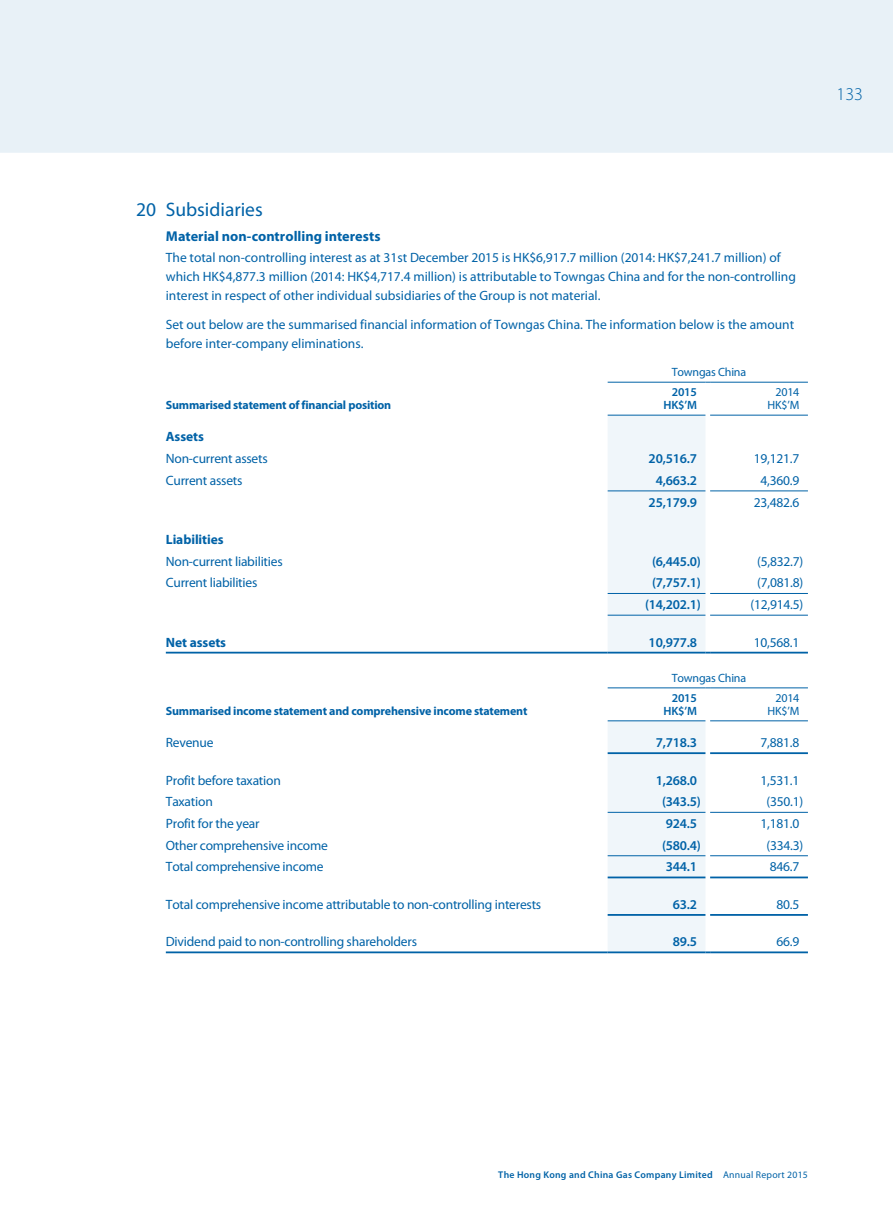
<style>
.page{position:relative;width:893px;height:1212px;background:#fff}
.page>*{position:absolute;margin:0;border:0;box-sizing:border-box;transform-origin:0 0}
.Acc-subhead-1-E{font:19.5px "Myriad Pro";color:#0062a7}
.t1{font:300 18px "Myriad Pro";color:#0062a7}
.Acc-subhead-2-E{font:700 14.25px "Myriad Pro";color:#0062a7}
.Acc-Body-E-indent-7{font:13.5px/18.8px "Myriad Pro";color:#0062a7}
._05_Acc-table-A{font:13.5px "Myriad Pro";letter-spacing:-.015em;color:#0062a7}
._05_Acc-table-DATA-A{font:13.5px "Myriad Pro";letter-spacing:-.015em;color:#0062a7}
._05_Acc-table-DATA-A-2{font:600 13.5px "Myriad Pro";letter-spacing:-.015em;color:#0062a7}
._05_Acc-table-A-2{font:700 13.5px "Myriad Pro";letter-spacing:-.005em;color:#0062a7}
._08_Table-year{font:700 12px "Myriad Pro";letter-spacing:-.015em;color:#0062a7}
._08_Table-year-2{font:12px "Myriad Pro";letter-spacing:-.015em;color:#0062a7}
._08_Table-year-3{font:600 12px "Myriad Pro";letter-spacing:-.015em;color:#0062a7}
.t2{font:600 9.75px "Myriad Pro";letter-spacing:.025em;color:#0062a7}
.s1{font-weight:400}
</style>
<div class="page">
<div style="left:0;top:0;width:893px;height:153px;background:#e8f1f7"></div>
<hr style="left:710px;top:415px;width:98px;height:1px;background:#0062a7">
<hr style="left:608px;top:382px;width:97px;height:1px;background:#0062a7">
<hr style="left:710px;top:382px;width:98px;height:1px;background:#0062a7">
<hr style="left:710px;top:491px;width:98px;height:1px;background:#0062a7">
<hr style="left:710px;top:593px;width:98px;height:1px;background:#0062a7">
<hr style="left:710px;top:615px;width:98px;height:1px;background:#0062a7">
<hr style="left:166px;top:652px;width:442px;height:1px;background:#0062a7">
<div style="left:608px;top:415px;width:102px;height:238px;background:#f0f6fa"></div>
<hr style="left:710px;top:652px;width:98px;height:1px;background:#0062a7">
<hr style="left:608px;top:720px;width:97px;height:1px;background:#0062a7">
<hr style="left:710px;top:720px;width:98px;height:1px;background:#0062a7">
<hr style="left:710px;top:752px;width:98px;height:2px;background:#0062a7">
<hr style="left:710px;top:812px;width:98px;height:1px;background:#0062a7">
<hr style="left:710px;top:855px;width:98px;height:1px;background:#0062a7">
<hr style="left:710px;top:876px;width:98px;height:2px;background:#0062a7">
<hr style="left:710px;top:914px;width:98px;height:2px;background:#0062a7">
<hr style="left:166px;top:951px;width:442px;height:2px;background:#0062a7">
<svg style="left:608px;top:721px;width:102px;height:232px"></svg>
<hr style="left:710px;top:951px;width:98px;height:2px;background:#0062a7">
<hr style="left:608px;top:687px;width:97px;height:1px;background:#0062a7">
<hr style="left:710px;top:687px;width:98px;height:1px;background:#0062a7">
<h2 class="t1" style="left:837px;top:83px;width:28px">133</h2>
<p class="Acc-subhead-1-E" style="left:136px;top:198px;width:128px">20 Subsidiaries</p>
<p class="Acc-subhead-2-E" style="left:166px;top:227px;width:216px">Material non-controlling interests</p>
<p class="Acc-Body-E-indent-7" style="left:166px;top:248px;width:632px">The total non-controlling interest as at 31st December 2015 is HK$6,917.7 million (2014: HK$7,241.7 million) of which HK$4,877.3 million (2014: HK$4,717.4 million) is attributable to Towngas China and for the non-controlling interest in respect of other individual subsidiaries of the Group is not material.</p>
<p class="Acc-Body-E-indent-7" style="left:166px;top:315px;width:630px">Set out below are the summarised financial information of Towngas China. The information below is the amount before inter-company eliminations.</p>
<p class="_08_Table-year-2" style="left:672px;top:365px;width:76px">Towngas China</p>
<p class="_08_Table-year" style="left:166px;top:397px;width:227px">Summarised statement of financial position</p>
<p class="_08_Table-year-3" style="left:672px;top:384px;width:27px">2015</p>
<p class="_08_Table-year-3" style="left:663px;top:398px;width:35px">HK$’M</p>
<p class="_08_Table-year-2" style="left:775px;top:384px;width:26px">2014</p>
<p class="_08_Table-year-2" style="left:768px;top:398px;width:33px">HK$’M</p>
<p class="_05_Acc-table-A-2" style="left:166px;top:428px;width:40px">Assets</p>
<p class="_05_Acc-table-A" style="left:166px;top:450px;width:103px">Non-current assets</p>
<p class="_05_Acc-table-DATA-A-2" style="left:649px;top:450px;width:50px">20,516.7</p>
<p class="_05_Acc-table-DATA-A" style="left:754px;top:450px;width:47px">19,121.7</p>
<p class="_05_Acc-table-A" style="left:166px;top:472px;width:78px">Current assets</p>
<p class="_05_Acc-table-DATA-A-2" style="left:656px;top:472px;width:43px">4,663.2</p>
<p class="_05_Acc-table-DATA-A" style="left:760px;top:472px;width:40px">4,360.9</p>
<p class="_05_Acc-table-DATA-A-2" style="left:649px;top:493px;width:50px">25,179.9</p>
<p class="_05_Acc-table-DATA-A" style="left:754px;top:494px;width:47px">23,482.6</p>
<p class="_05_Acc-table-A-2" style="left:166px;top:531px;width:59px">Liabilities</p>
<p class="_05_Acc-table-A" style="left:166px;top:553px;width:118px">Non-current liabilities</p>
<p class="_05_Acc-table-DATA-A-2" style="left:652px;top:553px;width:50px">(6,445.0)</p>
<p class="_05_Acc-table-DATA-A" style="left:757px;top:553px;width:48px">(5,832.7)</p>
<p class="_05_Acc-table-A" style="left:166px;top:575px;width:93px">Current liabilities</p>
<p class="_05_Acc-table-DATA-A-2" style="left:652px;top:574px;width:50px">(7,757.1)</p>
<p class="_05_Acc-table-DATA-A" style="left:757px;top:575px;width:48px">(7,081.8)</p>
<p class="_05_Acc-table-DATA-A-2" style="left:645px;top:596px;width:57px">(14,202.1)</p>
<p class="_05_Acc-table-DATA-A" style="left:750px;top:596px;width:54px">(12,914.5)</p>
<p class="_05_Acc-table-A-2" style="left:166px;top:633px;width:62px">Net assets</p>
<p class="_05_Acc-table-DATA-A-2" style="left:649px;top:633px;width:50px">10,977.8</p>
<p class="_05_Acc-table-DATA-A" style="left:754px;top:634px;width:47px">10,568.1</p>
<p class="_08_Table-year-2" style="left:672px;top:671px;width:76px">Towngas China</p>
<p class="_08_Table-year" style="left:166px;top:703px;width:363px">Summarised income statement and comprehensive income statement</p>
<p class="_08_Table-year-3" style="left:672px;top:690px;width:27px">2015</p>
<p class="_08_Table-year-3" style="left:663px;top:703px;width:35px">HK$’M</p>
<p class="_08_Table-year-2" style="left:775px;top:690px;width:26px">2014</p>
<p class="_08_Table-year-2" style="left:768px;top:704px;width:33px">HK$’M</p>
<p class="_05_Acc-table-A" style="left:166px;top:734px;width:49px">Revenue</p>
<p class="_05_Acc-table-DATA-A-2" style="left:656px;top:734px;width:43px">7,718.3</p>
<p class="_05_Acc-table-DATA-A" style="left:760px;top:734px;width:40px">7,881.8</p>
<p class="_05_Acc-table-A" style="left:166px;top:772px;width:117px">Profit before taxation</p>
<p class="_05_Acc-table-DATA-A-2" style="left:656px;top:771px;width:43px">1,268.0</p>
<p class="_05_Acc-table-DATA-A" style="left:760px;top:772px;width:40px">1,531.1</p>
<p class="_05_Acc-table-A" style="left:166px;top:793px;width:48px">Taxation</p>
<p class="_05_Acc-table-DATA-A-2" style="left:662px;top:793px;width:40px">(343.5)</p>
<p class="_05_Acc-table-DATA-A" style="left:766px;top:793px;width:38px">(350.1)</p>
<p class="_05_Acc-table-A" style="left:166px;top:815px;width:95px">Profit for the year</p>
<p class="_05_Acc-table-DATA-A-2" style="left:666px;top:815px;width:33px">924.5</p>
<p class="_05_Acc-table-DATA-A" style="left:760px;top:815px;width:40px">1,181.0</p>
<p class="_05_Acc-table-A" style="left:166px;top:837px;width:163px">Other comprehensive income</p>
<p class="_05_Acc-table-DATA-A-2" style="left:662px;top:836px;width:40px">(580.4)</p>
<p class="_05_Acc-table-DATA-A" style="left:766px;top:837px;width:38px">(334.3)</p>
<p class="_05_Acc-table-A" style="left:166px;top:858px;width:159px">Total comprehensive income</p>
<p class="_05_Acc-table-DATA-A-2" style="left:666px;top:858px;width:33px">344.1</p>
<p class="_05_Acc-table-DATA-A" style="left:770px;top:858px;width:31px">846.7</p>
<p class="_05_Acc-table-A" style="left:166px;top:896px;width:377px">Total comprehensive income attributable to non-controlling interests</p>
<p class="_05_Acc-table-DATA-A-2" style="left:673px;top:896px;width:26px">63.2</p>
<p class="_05_Acc-table-DATA-A" style="left:776px;top:896px;width:24px">80.5</p>
<p class="_05_Acc-table-A" style="left:166px;top:933px;width:253px">Dividend paid to non-controlling shareholders</p>
<p class="_05_Acc-table-DATA-A-2" style="left:673px;top:933px;width:26px">89.5</p>
<p class="_05_Acc-table-DATA-A" style="left:776px;top:933px;width:24px">66.9</p>
<p class="t2" style="left:498px;top:1168px;width:311px">The Hong Kong and China Gas Company Limited <span class="s1">Annual Report 2015</span></p>
</div>
